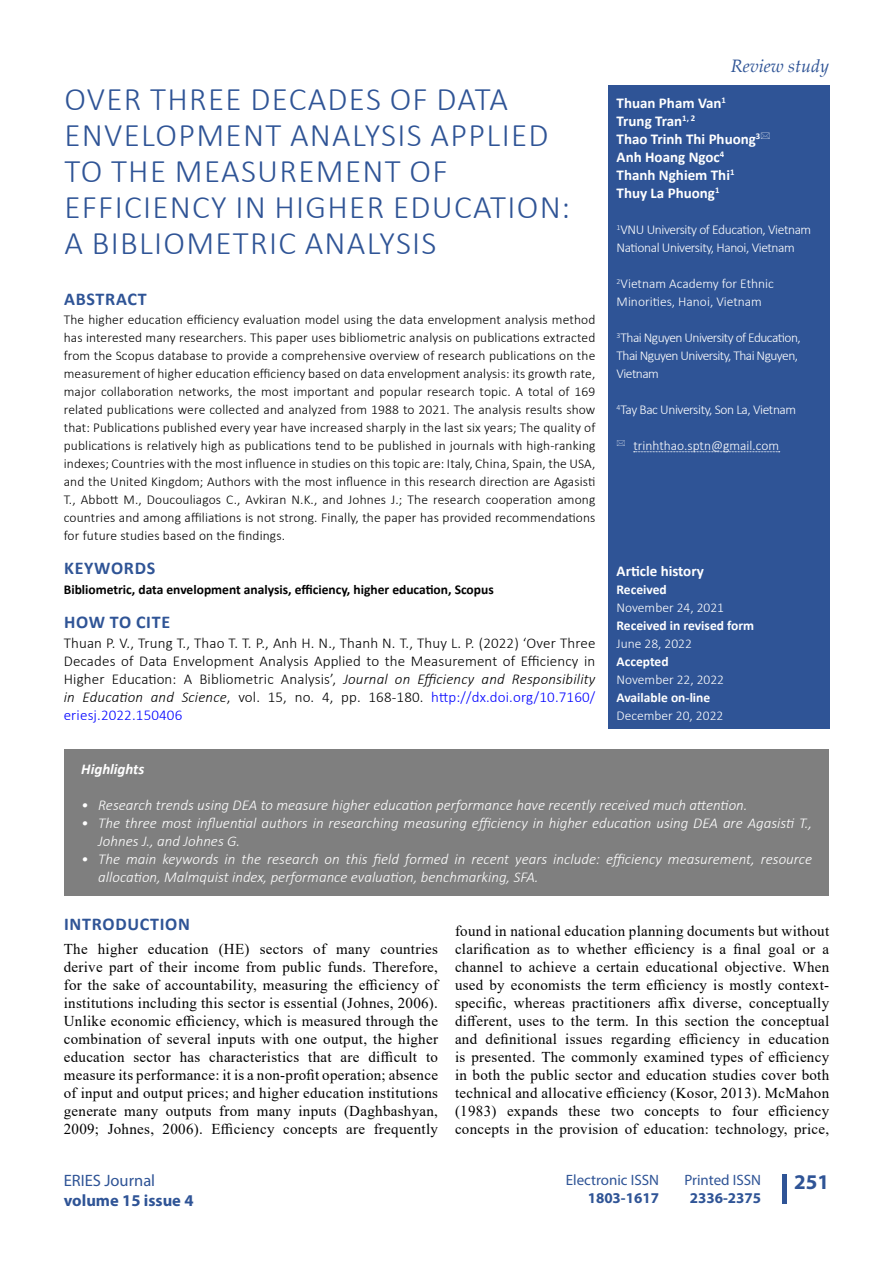
<style>
.page{position:relative;width:893px;height:1263px;background:#fff}
.page>*{position:absolute;margin:0;border:0;box-sizing:border-box;transform-origin:0 0}
.t1{font:300 33px/36px "Calibri";letter-spacing:.04em;color:#2f5496}
.t2{font:700 21px "Myriad Pro";color:#2f5496}
.t3{font:700 18px "Calibri";letter-spacing:.04em;color:#2f5496}
.t4{font:italic 18px "Palatino Linotype";color:#2f5496}
.t5{font:700 16.5px "Myriad Pro";color:#2f5496}
.t6{font:16.5px "Myriad Pro";color:#2f5496}
.t7{font:15px/18px "Times New Roman";letter-spacing:.02em;color:#000;text-align:justify}
.t8{font:italic 300 15px/18px "Calibri";color:#fff}
.t9{font:300 15px/18px "Calibri";letter-spacing:.01em;color:#000;text-align:justify}
.t10{font:700 15px/18px "Calibri";color:#fff}
.t11{font:15px "Myriad Pro";color:#2f5496}
.t12{font:700 15px "Myriad Pro";color:#2f5496}
.t13{font:italic 700 15px "Calibri";color:#fff}
.t14{font:300 13.5px/18px "Calibri";letter-spacing:.01em;color:#000;text-align:justify}
.t15{font:300 13.5px/18px "Calibri";letter-spacing:-.03em;color:#fff}
.t16{font:300 13.5px/18px "Calibri";color:#fff}
.t17{font:700 13.5px "Calibri";color:#000}
.t18{font:700 13.5px "Calibri";color:#fff}
.s1{font-style:italic}
.s2{color:#00f}
</style>
<div class="page">
<div style="left:782px;top:1174px;width:5px;height:29px;background:#2f5496"></div>
<div style="left:608px;top:85px;width:221px;height:643px;background:#2f5496"></div>
<svg style="left:634px;top:451px;width:146px;height:1px"></svg>
<div style="left:64px;top:749px;width:765px;height:146px;background:#7f7f7f"></div>
<h1 class="t1" style="left:64px;top:81px;width:507px">OVER THREE DECADES OF DATA<br>ENVELOPMENT ANALYSIS APPLIED<br>TO THE MEASUREMENT OF<br>EFFICIENCY IN HIGHER EDUCATION:<br>A BIBLIOMETRIC ANALYSIS</h1>
<p class="t3" style="left:64px;top:286px;width:84px">ABSTRACT</p>
<p class="t14" style="left:64px;top:310px;width:533px">The higher education efficiency evaluation model using the data envelopment analysis method has interested many researchers. This paper uses bibliometric analysis on publications extracted from the Scopus database to provide a comprehensive overview of research publications on the measurement of higher education efficiency based on data envelopment analysis: its growth rate, major collaboration networks, the most important and popular research topic. A total of 169 related publications were collected and analyzed from 1988 to 2021. The analysis results show that: Publications published every year have increased sharply in the last six years; The quality of publications is relatively high as publications tend to be published in journals with high-ranking indexes; Countries with the most influence in studies on this topic are: Italy, China, Spain, the USA, and the United Kingdom; Authors with the most influence in this research direction are Agasisti T., Abbott M., Doucouliagos C., Avkiran N.K., and Johnes J.; The research cooperation among countries and among affiliations is not strong. Finally, the paper has provided recommendations for future studies based on the findings.</p>
<p class="t3" style="left:64px;top:556px;width:93px">KEYWORDS</p>
<p class="t17" style="left:64px;top:580px;width:431px">Bibliometric, data envelopment analysis, efficiency, higher education, Scopus</p>
<p class="t3" style="left:64px;top:610px;width:108px">HOW TO CITE</p>
<p class="t9" style="left:64px;top:634px;width:533px">Thuan P. V., Trung T., Thao T. T. P., Anh H. N., Thanh N. T., Thuy L. P. (2022) ‘Over Three Decades of Data Envelopment Analysis Applied to the Measurement of Efficiency in Higher Education: A Bibliometric Analysis’, <span class="s1">Journal on Efficiency and Responsibility in Education and Science</span>, vol. 15, no. 4, pp. 168-180. <span class="s2">http://dx.doi.org/10.7160/ eriesj.2022.150406</span></p>
<p class="t4" style="left:731px;top:53px;width:100px">Review study</p>
<p class="t10" style="left:617px;top:94px;width:145px">Thuan Pham Van<sup>1<br></sup>Trung Tran<sup>1,</sup> <sup>2<br></sup>Thao Trinh Thi Phuong<sup>3<br></sup>Anh Hoang Ngoc<sup>4<br></sup>Thanh Nghiem Thi<sup>1<br></sup>Thuy La Phuong<sup>1</sup></p>
<p class="t15" style="left:617px;top:220px;width:196px"><sup>1</sup>VNU University of Education, Vietnam<br>National University, Hanoi, Vietnam</p>
<p class="t16" style="left:617px;top:274px;width:159px"><sup>2</sup>Vietnam Academy for Ethnic<br>Minorities, Hanoi, Vietnam</p>
<p class="t15" style="left:617px;top:328px;width:186px"><sup>3</sup>Thai Nguyen University of Education,<br>Thai Nguyen University, Thai Nguyen,<br>Vietnam</p>
<p class="t15" style="left:617px;top:400px;width:181px"><sup>4</sup>Tay Bac University, Son La, Vietnam</p>
<p class="t16" style="left:633px;top:436px;width:147px">trinhthao.sptn@gmail.com</p>
<p class="t10" style="left:617px;top:562px;width:89px">Article history</p>
<p class="t18" style="left:617px;top:580px;width:52px">Received</p>
<p class="t16" style="left:617px;top:598px;width:109px">November 24, 2021</p>
<p class="t18" style="left:617px;top:616px;width:139px">Received in revised form</p>
<p class="t16" style="left:617px;top:634px;width:77px">June 28, 2022</p>
<p class="t18" style="left:617px;top:652px;width:54px">Accepted</p>
<p class="t16" style="left:617px;top:670px;width:109px">November 22, 2022</p>
<p class="t18" style="left:617px;top:688px;width:95px">Available on-line</p>
<p class="t16" style="left:617px;top:706px;width:108px">December 20, 2022</p>
<p class="t13" style="left:81px;top:758px;width:65px">Highlights</p>
<p class="t8" style="left:81px;top:796px;width:668px">• Research trends using DEA to measure higher education performance have recently received much attention.</p>
<p class="t8" style="left:98px;top:814px;width:715px;text-indent:-17px">• The three most influential authors in researching measuring efficiency in higher education using DEA are Agasisti T.,<br>Johnes J., and Johnes G.</p>
<p class="t8" style="left:98px;top:850px;width:715px;text-indent:-17px">• The main keywords in the research on this field formed in recent years include: efficiency measurement, resource allocation, Malmquist index, performance evaluation, benchmarking, SFA.</p>
<p class="t3" style="left:64px;top:911px;width:127px">INTRODUCTION</p>
<p class="t7" style="left:64px;top:940px;width:376px">The higher education (HE) sectors of many countries derive part of their income from public funds. Therefore, for the sake of accountability, measuring the efficiency of institutions including this sector is essential (Johnes, 2006).<br>Unlike economic efficiency, which is measured through the combination of several inputs with one output, the higher education sector has characteristics that are difficult to measure its performance: it is a non-profit operation; absence of input and output prices; and higher education institutions generate many outputs from many inputs (Daghbashyan, 2009; Johnes, 2006). Efficiency concepts are frequently</p>
<p class="t7" style="left:455px;top:922px;width:376px">found in national education planning documents but without clarification as to whether efficiency is a final goal or a channel to achieve a certain educational objective. When used by economists the term efficiency is mostly context&shy;specific, whereas practitioners affix diverse, conceptually different, uses to the term. In this section the conceptual and definitional issues regarding efficiency in education is presented. The commonly examined types of efficiency in both the public sector and education studies cover both technical and allocative efficiency (Kosor, 2013). McMahon (1983) expands these two concepts to four efficiency concepts in the provision of education: technology, price,</p>
<p class="t6" style="left:64px;top:1170px;width:93px">ERIES Journal</p>
<p class="t5" style="left:64px;top:1189px;width:131px">volume 15 issue 4</p>
<p class="t11" style="left:566px;top:1171px;width:95px">Electronic ISSN</p>
<h2 class="t2" style="left:794px;top:1169px;width:36px">251</h2>
<p class="t12" style="left:588px;top:1188px;width:73px">1803-1617</p>
<p class="t11" style="left:684px;top:1171px;width:78px">Printed ISSN</p>
<p class="t12" style="left:690px;top:1188px;width:73px">2336-2375</p>
</div>
